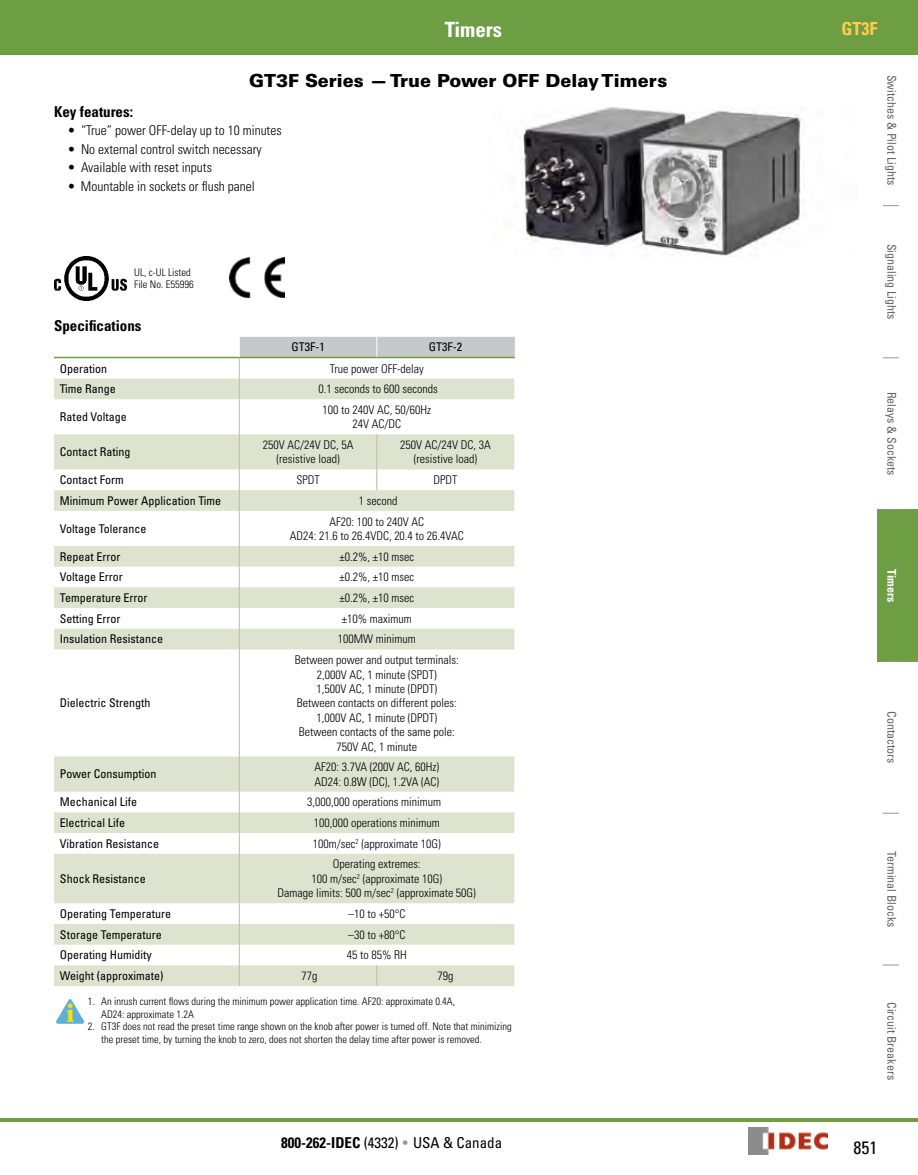
<style>
.page{position:relative;width:918px;height:1175px;background:#fff}
.page>*{position:absolute;margin:0;border:0;box-sizing:border-box;transform-origin:0 0}
.t1{font:700 condensed 21px "Univers LT Std";color:#fff}
.t2{font:900 18px "Univers LT Std";color:#000}
.t3{font:700 condensed 18px "Univers LT Std";color:#ffce4e}
.t4{font:condensed 18px "Univers LT Std";color:#000}
.t5{font:condensed 15px "Univers LT Std";color:#000}
.t6{font:700 condensed 15px "Univers LT Std";color:#000}
.t7{font:300 condensed 13.5px "Univers LT Std";color:#000}
.t8{font:300 condensed 12px/14.4px "Univers LT Std";color:#000;text-align:center}
.t9{font:condensed 12px "Univers LT Std";color:#000}
.t10{font:condensed 12px "Univers LT Std";color:#636466}
.t11{font:700 condensed 12px "Univers LT Std";color:#fff}
.t12{font:300 condensed 10.5px/12.6px "Univers LT Std";color:#000}
.s1{font-weight:700}
.s2{color:#939598}
</style>
<div class="page">
<svg style="left:883px;top:205px;width:16px;height:1px"></svg>
<svg style="left:883px;top:357px;width:16px;height:1px"></svg>
<div style="left:877px;top:509px;width:41px;height:153px;background:#6d9e43"></div>
<svg style="left:883px;top:813px;width:16px;height:1px"></svg>
<svg style="left:883px;top:964px;width:16px;height:1px"></svg>
<svg style="left:883px;top:54px;width:16px;height:1px"></svg>
<div style="left:0;top:0;width:918px;height:54px;background:#6d9e43"></div>
<img style="left:748px;top:1127px;width:80px;height:27px">
<hr style="left:0;top:1118px;width:918px;height:3px;background:#6d9e43">
<img style="left:519px;top:107px;width:285px;height:149px">
<img style="left:54px;top:256px;width:73px;height:45px">
<img style="left:230px;top:257px;width:55px;height:41px">
<svg style="left:54px;top:378px;width:460px;height:608px"></svg>
<hr style="left:239px;top:399px;width:1px;height:35px;background:#b2c594">
<hr style="left:239px;top:434px;width:1px;height:35px;background:#b2c594">
<svg style="left:239px;top:469px;width:1px;height:42px"></svg>
<hr style="left:239px;top:511px;width:1px;height:35px;background:#b2c594">
<svg style="left:239px;top:546px;width:1px;height:103px"></svg>
<hr style="left:239px;top:649px;width:1px;height:107px;background:#b2c594">
<hr style="left:239px;top:756px;width:1px;height:35px;background:#b2c594">
<svg style="left:239px;top:791px;width:1px;height:62px"></svg>
<hr style="left:239px;top:853px;width:1px;height:50px;background:#b2c594">
<svg style="left:239px;top:903px;width:1px;height:83px"></svg>
<hr style="left:376px;top:434px;width:1px;height:35px;background:#b2c594">
<svg style="left:376px;top:469px;width:1px;height:21px"></svg>
<svg style="left:376px;top:965px;width:1px;height:21px"></svg>
<svg style="left:239px;top:337px;width:276px;height:62px"></svg>
<hr style="left:54px;top:357px;width:185px;height:1px;background:#6d9e43">
<svg style="left:56px;top:999px;width:28px;height:24px"></svg>
<h1 class="t1" style="left:445px;top:17px;width:59px">Timers</h1>
<p class="t3" style="left:842px;top:18px;width:37px">GT3F</p>
<p class="t2" style="left:249px;top:69px;width:420px">GT3F Series — True Power OFF Delay Timers</p>
<p class="t10" style="left:899px;top:75px;width:112px;rotate:90deg">Switches &amp; Pilot Lights</p>
<p class="t6" style="left:54px;top:103px;width:81px">Key features:</p>
<p class="t7" style="left:68px;top:123px;width:216px">• “True” power OFF-delay up to 10 minutes</p>
<p class="t7" style="left:68px;top:141px;width:196px">• No external control switch necessary</p>
<p class="t7" style="left:68px;top:159px;width:146px">• Available with reset inputs</p>
<p class="t7" style="left:67px;top:178px;width:189px">• Mountable in sockets or flush panel</p>
<p class="t12" style="left:134px;top:266px;width:61px">UL, c-UL Listed<br>File No. E55996</p>
<p class="t6" style="left:54px;top:316px;width:89px">Specifications</p>
<p class="t9" style="left:291px;top:339px;width:35px">GT3F-1</p>
<p class="t9" style="left:429px;top:339px;width:35px">GT3F-2</p>
<p class="t9" style="left:60px;top:361px;width:49px">Operation</p>
<p class="t8" style="left:330px;top:361px;width:95px">True power OFF-delay</p>
<p class="t9" style="left:60px;top:381px;width:57px">Time Range</p>
<p class="t8" style="left:319px;top:382px;width:121px">0.1 seconds to 600 seconds</p>
<p class="t9" style="left:60px;top:409px;width:68px">Rated Voltage</p>
<p class="t8" style="left:323px;top:402px;width:110px">100 to 240V AC, 50/60Hz<br>24V AC/DC</p>
<p class="t9" style="left:60px;top:444px;width:72px">Contact Rating</p>
<p class="t8" style="left:276px;top:437px;width:78px;text-align:left;text-indent:28px">24V DC, 5A (resistive load)</p>
<p class="t8" style="left:400px;top:437px;width:92px">250V AC/24V DC, 3A (resistive load)</p>
<p class="t8" style="left:263px;top:437px;width:23px">250V</p>
<p class="t9" style="left:60px;top:472px;width:65px">Contact Form</p>
<p class="t8" style="left:296px;top:473px;width:25px">SPDT</p>
<p class="t8" style="left:434px;top:473px;width:25px">DPDT</p>
<p class="t9" style="left:60px;top:493px;width:163px">Minimum Power Application Time</p>
<p class="t8" style="left:359px;top:493px;width:40px">1 second</p>
<p class="t9" style="left:60px;top:521px;width:88px">Voltage Tolerance</p>
<p class="t8" style="left:290px;top:514px;width:176px">AF20: 100 to 240V AC<br>AD24: 21.6 to 26.4VDC, 20.4 to 26.4VAC</p>
<p class="t9" style="left:60px;top:549px;width:62px">Repeat Error</p>
<p class="t8" style="left:339px;top:549px;width:76px">±0.2%, ±10 msec</p>
<p class="t9" style="left:60px;top:569px;width:64px">Voltage Error</p>
<p class="t8" style="left:339px;top:570px;width:76px">±0.2%, ±10 msec</p>
<p class="t9" style="left:60px;top:590px;width:89px">Temperature Error</p>
<p class="t8" style="left:339px;top:590px;width:76px">±0.2%, ±10 msec</p>
<p class="t9" style="left:60px;top:611px;width:62px">Setting Error</p>
<p class="t8" style="left:342px;top:611px;width:71px">±10% maximum</p>
<p class="t9" style="left:60px;top:631px;width:105px">Insulation Resistance</p>
<p class="t8" style="left:338px;top:632px;width:79px">100MW minimum</p>
<p class="t9" style="left:60px;top:695px;width:92px">Dielectric Strength</p>
<p class="t8" style="left:295px;top:652px;width:165px">Between power and output terminals:<br>2,000V AC, 1 minute (SPDT)<br>1,500V AC, 1 minute (DPDT)<br>Between contacts on different poles:<br>1,000V AC, 1 minute (DPDT)<br>Between contacts of the same pole:<br>750V AC, 1 minute</p>
<p class="t9" style="left:60px;top:766px;width:98px">Power Consumption</p>
<p class="t8" style="left:314px;top:760px;width:126px;text-align:left">AF20: 3.7VA (200V AC, 60Hz)<br>AD24: 0.8W (DC), 1.2VA (AC)</p>
<p class="t9" style="left:60px;top:794px;width:79px">Mechanical Life</p>
<p class="t8" style="left:307px;top:795px;width:44px">3,000,000</p>
<p class="t9" style="left:60px;top:815px;width:67px">Electrical Life</p>
<p class="t8" style="left:314px;top:815px;width:127px">100,000 operations minimum</p>
<p class="t9" style="left:60px;top:836px;width:101px">Vibration Resistance</p>
<p class="t8" style="left:313px;top:836px;width:129px">100m/sec<sup>2</sup> (approximate 10G)</p>
<p class="t9" style="left:60px;top:871px;width:87px">Shock Resistance</p>
<p class="t8" style="left:278px;top:857px;width:200px">Operating extremes:<br>100 m/sec<sup>2</sup> (approximate 10G)<br>Damage limits: 500 m/sec<sup>2</sup> (approximate 50G)</p>
<p class="t9" style="left:60px;top:906px;width:113px">Operating Temperature</p>
<p class="t8" style="left:348px;top:906px;width:59px">–10 to +50°C</p>
<p class="t9" style="left:60px;top:926px;width:103px">Storage Temperature</p>
<p class="t8" style="left:348px;top:927px;width:59px">–30 to +80°C</p>
<p class="t9" style="left:60px;top:947px;width:93px">Operating Humidity</p>
<p class="t8" style="left:347px;top:948px;width:61px">45 to 85% RH</p>
<p class="t9" style="left:60px;top:968px;width:105px">Weight (approximate)</p>
<p class="t8" style="left:301px;top:968px;width:17px">77g</p>
<p class="t8" style="left:438px;top:968px;width:17px">79g</p>
<p class="t12" style="left:101px;top:995px;width:355px;text-indent:-14px">1. An inrush current flows during the minimum power application time. AF20: approximate 0.4A,<br>AD24: approximate 1.2A</p>
<p class="t12" style="left:101px;top:1020px;width:412px;text-indent:-14px">2. GT3F does not read the preset time range shown on the knob after power is turned off. Note that minimizing the preset time, by turning the knob to zero, does not shorten the delay time after power is removed.</p>
<p class="t5" style="left:281px;top:1132px;width:222px"><span class="s1">800-262-IDEC</span> (4332) <span class="s2">•</span> USA &amp; Canada</p>
<p class="t10" style="left:899px;top:244px;width:77px;rotate:90deg">Signaling Lights</p>
<p class="t10" style="left:899px;top:391px;width:85px;rotate:90deg">Relays &amp; Sockets</p>
<p class="t11" style="left:899px;top:569px;width:34px;rotate:90deg">Timers</p>
<p class="t10" style="left:899px;top:711px;width:54px;rotate:90deg">Contactors</p>
<p class="t10" style="left:899px;top:851px;width:78px;rotate:90deg">Terminal Blocks</p>
<p class="t10" style="left:899px;top:1002px;width:79px;rotate:90deg">Circuit Breakers</p>
<p class="t4" style="left:854px;top:1136px;width:25px">851</p>
</div>
